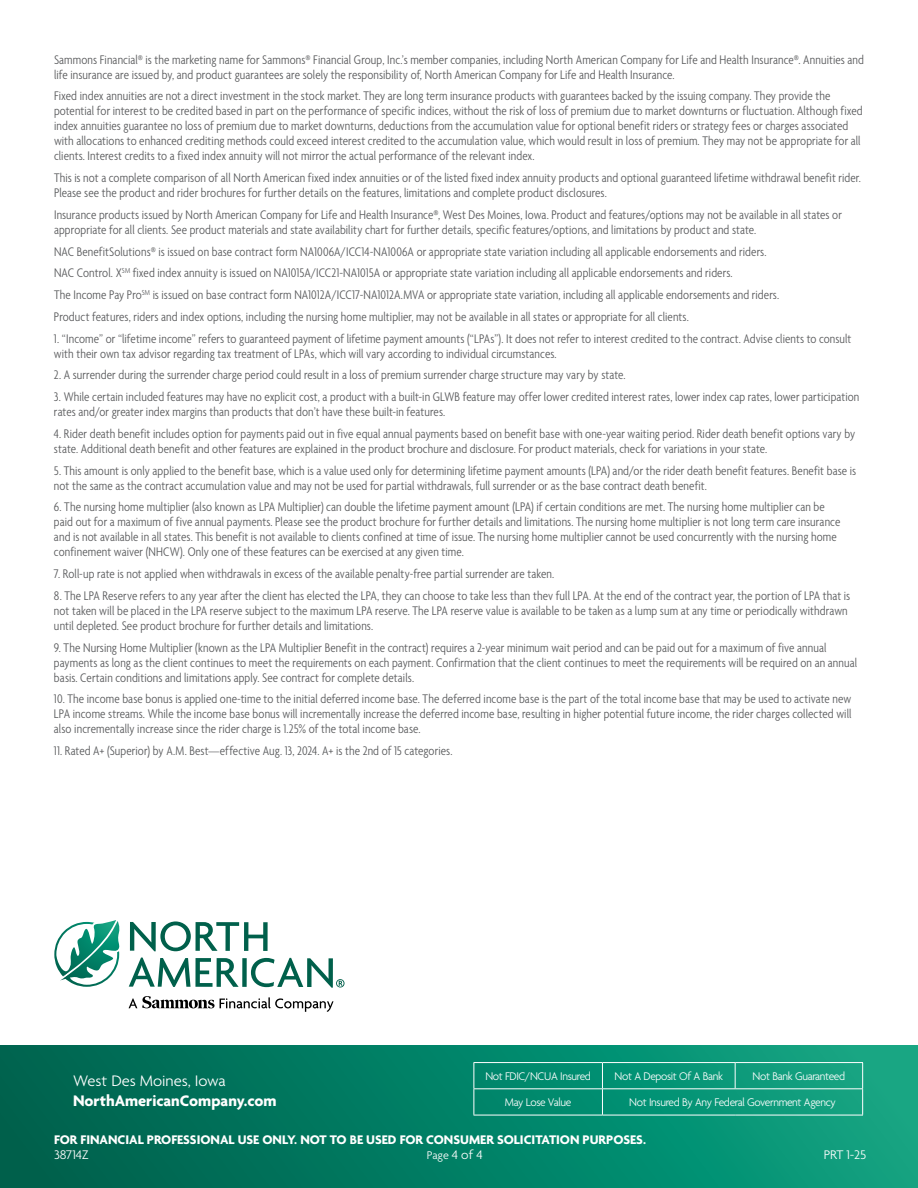
<style>
.page{position:relative;width:918px;height:1188px;background:#fff}
.page>*{position:absolute;margin:0;border:0;box-sizing:border-box;transform-origin:0 0}
.t1{font:700 16.5px "Agenda";color:#fff}
.t2{font:300 16.5px "Agenda";color:#fff}
.t3{font:300 condensed 13.5px/15px "Agenda";letter-spacing:.01em;color:#58595b}
.t4{font:700 13.5px "Agenda";color:#fff}
.t5{font:300 13.5px "Agenda";letter-spacing:-.01em;color:#fff}
.t6{font:300 12px "Agenda";letter-spacing:-.03em;color:#fff;scale:.95 1}
.t7{font:300 12px "Agenda";letter-spacing:-.03em;color:#fff}
.s1{font-size:13.5px}
</style>
<div class="page">
<div style="left:0;top:1045px;width:918px;height:143px;background:linear-gradient(to right,#005f4b,#0fa684)"></div>
<hr style="left:474px;top:1062px;width:128px;height:1px;background:#fff">
<hr style="left:602px;top:1062px;width:133px;height:1px;background:#fff">
<hr style="left:735px;top:1062px;width:128px;height:1px;background:#fff">
<svg style="left:735px;top:1063px;width:1px;height:25px"></svg>
<hr style="left:474px;top:1088px;width:128px;height:1px;background:#fff">
<svg style="left:474px;top:1063px;width:1px;height:52px"></svg>
<hr style="left:602px;top:1088px;width:133px;height:1px;background:#fff">
<svg style="left:602px;top:1063px;width:1px;height:52px"></svg>
<hr style="left:735px;top:1088px;width:128px;height:1px;background:#fff">
<svg style="left:862px;top:1063px;width:1px;height:52px"></svg>
<hr style="left:474px;top:1115px;width:128px;height:1px;background:#fff">
<hr style="left:602px;top:1115px;width:133px;height:1px;background:#fff">
<hr style="left:735px;top:1115px;width:128px;height:1px;background:#fff">
<svg style="left:130px;top:921px;width:138px;height:30px"></svg>
<svg style="left:129px;top:958px;width:110px;height:29px"></svg>
<div style="left:242px;top:958px;width:5px;height:29px;background:#00604b"></div>
<svg style="left:54px;top:920px;width:66px;height:67px"></svg>
<svg style="left:129px;top:996px;width:205px;height:16px"></svg>
<svg style="left:251px;top:958px;width:94px;height:30px"></svg>
<p class="t3" style="left:54px;top:53px;width:812px">Sammons Financial® is the marketing name for Sammons® Financial Group, Inc.’s member companies, including North American Company for Life and Health Insurance®. Annuities and life insurance are issued by, and product guarantees are solely the responsibility of, North American Company for Life and Health Insurance.</p>
<p class="t3" style="left:54px;top:89px;width:810px">Fixed index annuities are not a direct investment in the stock market. They are long term insurance products with guarantees backed by the issuing company. They provide the potential for interest to be credited based in part on the performance of specific indices, without the risk of loss of premium due to market downturns or fluctuation. Although fixed index annuities guarantee no loss of premium due to market downturns, deductions from the accumulation value for optional benefit riders or strategy fees or charges associated with allocations to enhanced crediting methods could exceed interest credited to the accumulation value, which would result in loss of premium. They may not be appropriate for all clients. Interest credits to a fixed index annuity will not mirror the actual performance of the relevant index.</p>
<p class="t3" style="left:54px;top:171px;width:809px">This is not a complete comparison of all North American fixed index annuities or of the listed fixed index annuity products and optional guaranteed lifetime withdrawal benefit rider.<br>Please see the product and rider brochures for further details on the features, limitations and complete product disclosures.</p>
<p class="t3" style="left:54px;top:208px;width:789px">Insurance products issued by North American Company for Life and Health Insurance®, West Des Moines, Iowa. Product and features/options may not be available in all states or appropriate for all clients. See product materials and state availability chart for further details, specific features/options, and limitations by product and state.</p>
<p class="t3" style="left:54px;top:241px;width:727px;line-height:21.8px">NAC BenefitSolutions® is issued on base contract form NA1006A/ICC14-NA1006A or appropriate state variation including all applicable endorsements and riders.<br>NAC Control. X<sup>SM</sup> fixed index annuity is issued on NA1015A/ICC21-NA1015A or appropriate state variation including all applicable endorsements and riders.<br>The Income Pay Pro<sup>SM</sup> is issued on base contract form NA1012A/ICC17-NA1012A.MVA or appropriate state variation, including all applicable endorsements and riders.<br>Product features, riders and index options, including the nursing home multiplier, may not be available in all states or appropriate for all clients.</p>
<p class="t3" style="left:54px;top:332px;width:799px">1. “Income” or “lifetime income” refers to guaranteed payment of lifetime payment amounts (“LPAs”). It does not refer to interest credited to the contract. Advise clients to consult with their own tax advisor regarding tax treatment of LPAs, which will vary according to individual circumstances.</p>
<p class="t3" style="left:54px;top:368px;width:573px">2. A surrender during the surrender charge period could result in a loss of premium surrender charge structure may vary by state.</p>
<p class="t3" style="left:54px;top:390px;width:807px">3. While certain included features may have no explicit cost, a product with a built-in GLWB feature may offer lower credited interest rates, lower index cap rates, lower participation rates and/or greater index margins than products that don’t have these built-in features.</p>
<p class="t3" style="left:54px;top:427px;width:803px">4. Rider death benefit includes option for payments paid out in five equal annual payments based on benefit base with one-year waiting period. Rider death benefit options vary by state. Additional death benefit and other features are explained in the product brochure and disclosure. For product materials, check for variations in your state.</p>
<p class="t3" style="left:54px;top:464px;width:804px">5. This amount is only applied to the benefit base, which is a value used only for determining lifetime payment amounts (LPA) and/or the rider death benefit features. Benefit base is not the same as the contract accumulation value and may not be used for partial withdrawals, full surrender or as the base contract death benefit.</p>
<p class="t3" style="left:54px;top:500px;width:788px">6. The nursing home multiplier (also known as LPA Multiplier) can double the lifetime payment amount (LPA) if certain conditions are met. The nursing home multiplier can be paid out for a maximum of five annual payments. Please see the product brochure for further details and limitations. The nursing home multiplier is not long term care insurance and is not available in all states. This benefit is not available to clients confined at time of issue. The nursing home multiplier cannot be used concurrently with the nursing home confinement waiver (NHCW). Only one of these features can be exercised at any given time.</p>
<p class="t3" style="left:54px;top:567px;width:502px">7. Roll-up rate is not applied when withdrawals in excess of the available penalty-free partial surrender are taken.</p>
<p class="t3" style="left:54px;top:589px;width:798px">8. The LPA Reserve refers to any year after the client has elected the LPA, they can choose to take less than thev full LPA. At the end of the contract year, the portion of LPA that is not taken will be placed in the LPA reserve subject to the maximum LPA reserve. The LPA reserve value is available to be taken as a lump sum at any time or periodically withdrawn until depleted. See product brochure for further details and limitations.</p>
<p class="t3" style="left:54px;top:641px;width:805px">9. The Nursing Home Multiplier (known as the LPA Multiplier Benefit in the contract) requires a 2-year minimum wait period and can be paid out for a maximum of five annual payments as long as the client continues to meet the requirements on each payment. Confirmation that the client continues to meet the requirements will be required on an annual basis. Certain conditions and limitations apply. See contract for complete details.</p>
<p class="t3" style="left:54px;top:692px;width:799px;text-align:justify">10. The income base bonus is applied one-time to the initial deferred income base. The deferred income base is the part of the total income base that may be used to activate new LPA income streams. While the income base bonus will incrementally increase the deferred income base, resulting in higher potential future income, the rider charges collected will also incrementally increase since the rider charge is 1.25% of the total income base.</p>
<p class="t3" style="left:54px;top:744px;width:400px">11. Rated A+ (Superior) by A.M. Best—effective Aug. 13, 2024. A+ is the 2nd of 15 categories.</p>
<p class="t2" style="left:73px;top:1072px;width:154px">West Des Moines, Iowa</p>
<p class="t1" style="left:73px;top:1092px;width:205px">NorthAmericanCompany.com</p>
<p class="t6" style="left:485px;top:1070px;width:113px">Not FDIC/NCUA Insured</p>
<p class="t6" style="left:615px;top:1070px;width:116px">Not A Deposit Of A Bank</p>
<p class="t6" style="left:753px;top:1070px;width:99px">Not Bank Guaranteed</p>
<p class="t6" style="left:505px;top:1096px;width:71px">May Lose Value</p>
<p class="t6" style="left:629px;top:1096px;width:219px">Not Insured By Any Federal Government Agency</p>
<p class="t4" style="left:54px;top:1132px;width:594px">FOR FINANCIAL PROFESSIONAL USE ONLY. NOT TO BE USED FOR CONSUMER SOLICITATION PURPOSES.</p>
<p class="t5" style="left:54px;top:1147px;width:36px">38714Z</p>
<p class="t7" style="left:427px;top:1149px;width:57px">Page <span class="s1">4 of 4</span></p>
<p class="t5" style="left:824px;top:1147px;width:44px">PRT 1-25</p>
</div>
